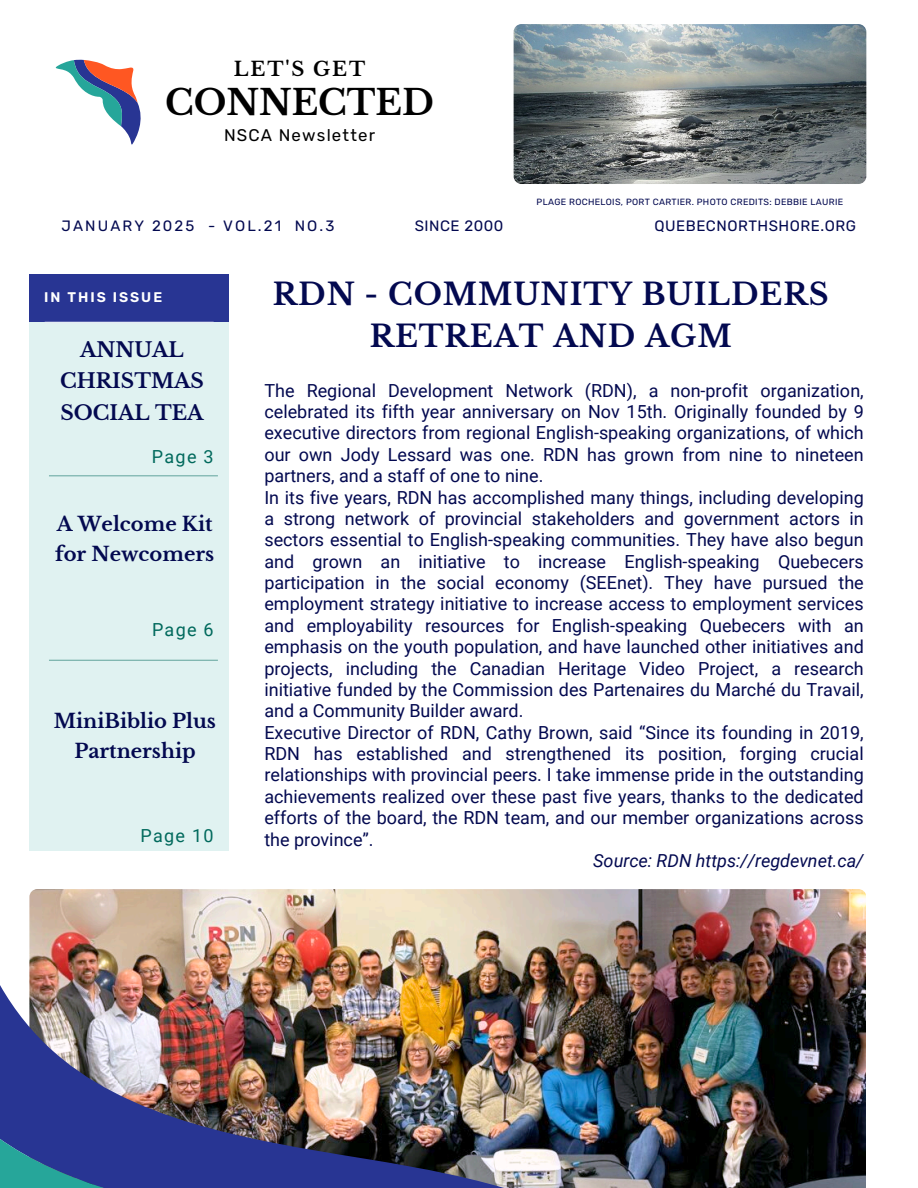
<style>
.page{position:relative;width:918px;height:1188px;background:#fff}
.page>*{position:absolute;margin:0;border:0;box-sizing:border-box;transform-origin:0 0}
.t1{font:700 34.8px "Libre Baskerville";color:#000}
.t2{font:700 30px/41.7px "Libre Baskerville";letter-spacing:.03em;color:#030950;text-align:center}
.t3{font:700 20.25px/31.5px "Libre Baskerville";color:#030950;text-align:center}
.t4{font:700 19.5px/30.3px "Libre Baskerville";color:#030950}
.t5{font:700 19.5px "Libre Baskerville";letter-spacing:.095em;color:#000}
.t6{font:18px "Roboto";color:#030950}
.t7{font:italic 18px "Roboto";color:#030950}
.t8{font:18px "Roboto";letter-spacing:.07em;color:#00695c}
.t9{font:16.8px "Rubik";letter-spacing:.07em;color:#000}
.t10{font:15px "Rubik";letter-spacing:.035em;color:#030950}
.t11{font:15px "Rubik";letter-spacing:.14em;color:#030950}
.t12{font:600 13.95px "Rubik";letter-spacing:.14em;color:#fff}
.t13{font:9px "Rubik";letter-spacing:.035em;color:#030950}
</style>
<div class="page">
<img style="left:514px;top:24px;width:352px;height:160px;border-radius:8px">
<img style="left:29px;top:889px;width:837px;height:299px">
<img style="left:0;top:976px;width:602px;height:212px">
<img style="left:0;top:1005px;width:550px;height:183px">
<div style="left:29px;top:307px;width:199px;height:543px;background:#e0f2f1"></div>
<svg style="left:56px;top:60px;width:85px;height:85px"></svg>
<div style="left:29px;top:274px;width:199px;height:47px;background:#283593"></div>
<hr style="left:45px;top:321px;width:169px;height:3px;background:#e8eaf6">
<hr style="left:49px;top:660px;width:169px;height:1px;background:#00695c">
<hr style="left:49px;top:475px;width:169px;height:1px;background:#00695c">
<p class="t5" style="left:234px;top:57px;width:133px">LET'S GET</p>
<h1 class="t1" style="left:165px;top:81px;width:270px">CONNECTED</h1>
<h5 class="t9" style="left:224px;top:125px;width:153px">NSCA Newsletter</h5>
<p class="t13" style="left:537px;top:196px;width:308px">PLAGE ROCHELOIS, PORT CARTIER. PHOTO CREDITS: DEBBIE LAURIE</p>
<p class="t11" style="left:62px;top:217px;width:274px">JANUARY 2025 - VOL.21 NO.3</p>
<p class="t10" style="left:415px;top:217px;width:90px">SINCE 2000</p>
<p class="t10" style="left:655px;top:217px;width:203px">QUEBECNORTHSHORE.ORG</p>
<p class="t12" style="left:44px;top:289px;width:119px">IN THIS ISSUE</p>
<h5 class="t3" style="left:60px;top:334px;width:145px">ANNUAL<br>CHRISTMAS<br>SOCIAL TEA</h5>
<h2 class="t8" style="left:152px;top:446px;width:63px">Page 3</h2>
<h3 class="t4" style="left:55px;top:509px;width:161px">A Welcome Kit for Newcomers</h3>
<p class="t8" style="left:152px;top:619px;width:63px">Page 6</p>
<h4 class="t4" style="left:54px;top:706px;width:164px;text-align:center">MiniBiblio Plus<br>Partnership</h4>
<h5 class="t8" style="left:141px;top:826px;width:75px">Page 10</h5>
<h6 class="t2" style="left:273px;top:274px;width:557px">RDN - COMMUNITY BUILDERS<br>RETREAT AND AGM</h6>
<p class="t6" style="left:264px;top:380px;width:601px">The Regional Development Network (RDN), a non-profit organization,</p>
<p class="t6" style="left:264px;top:401px;width:601px">celebrated its fifth year anniversary on Nov 15th. Originally founded by 9</p>
<p class="t6" style="left:264px;top:423px;width:601px">executive directors from regional English-speaking organizations, of which</p>
<p class="t6" style="left:264px;top:444px;width:601px">our own Jody Lessard was one. RDN has grown from nine to nineteen</p>
<p class="t6" style="left:264px;top:465px;width:281px">partners, and a staff of one to nine.</p>
<p class="t6" style="left:264px;top:487px;width:601px">In its five years, RDN has accomplished many things, including developing</p>
<p class="t6" style="left:264px;top:508px;width:601px">a strong network of provincial stakeholders and government actors in</p>
<p class="t6" style="left:264px;top:530px;width:601px">sectors essential to English-speaking communities. They have also begun</p>
<p class="t6" style="left:264px;top:551px;width:601px">and grown an initiative to increase English-speaking Quebecers</p>
<p class="t6" style="left:264px;top:572px;width:601px">participation in the social economy (SEEnet). They have pursued the</p>
<p class="t6" style="left:264px;top:594px;width:601px">employment strategy initiative to increase access to employment services</p>
<p class="t6" style="left:264px;top:615px;width:601px">and employability resources for English-speaking Quebecers with an</p>
<p class="t6" style="left:264px;top:636px;width:601px">emphasis on the youth population, and have launched other initiatives and</p>
<p class="t6" style="left:264px;top:658px;width:601px">projects, including the Canadian Heritage Video Project, a research</p>
<p class="t6" style="left:264px;top:679px;width:601px">initiative funded by the Commission des Partenaires du Marché du Travail,</p>
<p class="t6" style="left:264px;top:701px;width:261px">and a Community Builder award.</p>
<p class="t6" style="left:264px;top:722px;width:601px">Executive Director of RDN, Cathy Brown, said “Since its founding in 2019,</p>
<p class="t6" style="left:264px;top:743px;width:601px">RDN has established and strengthened its position, forging crucial</p>
<p class="t6" style="left:264px;top:765px;width:601px">relationships with provincial peers. I take immense pride in the outstanding</p>
<p class="t6" style="left:264px;top:786px;width:601px">achievements realized over these past five years, thanks to the dedicated</p>
<p class="t6" style="left:264px;top:807px;width:601px">efforts of the board, the RDN team, and our member organizations across</p>
<p class="t6" style="left:264px;top:829px;width:111px">the province”.</p>
<p class="t7" style="left:593px;top:850px;width:272px">Source: RDN https://regdevnet.ca/</p>
</div>
